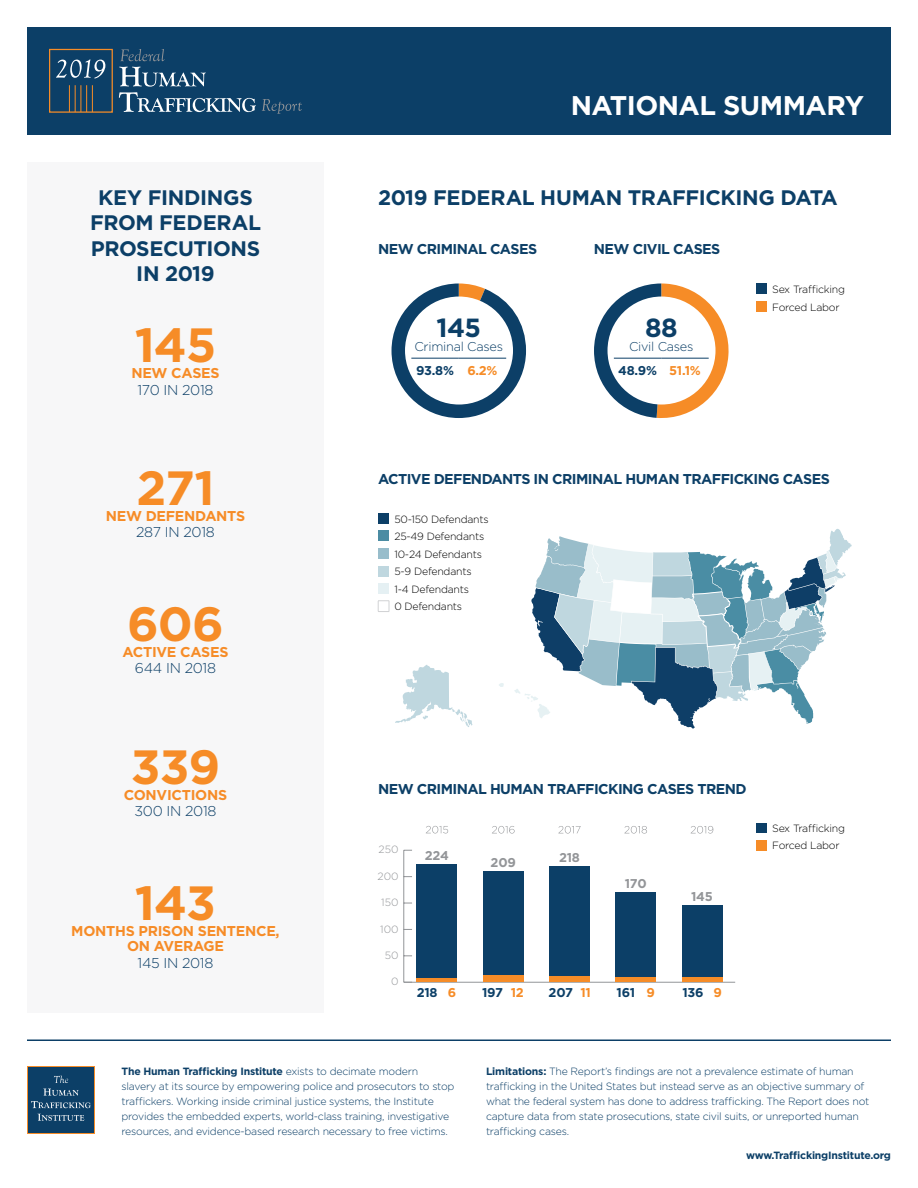
<style>
.page{position:relative;width:918px;height:1188px;background:#fff}
.page>*{position:absolute;margin:0;border:0;box-sizing:border-box;transform-origin:0 0}
.National_Key_Data{font:700 48px "Gotham";letter-spacing:-.02em;color:#f68c27}
.H_-_Gotham_Bold_-_18{font:700 27px "Gotham";letter-spacing:-.02em;color:#fff}
.Pie_Graph_-_Gotham_B{font:700 26.25px "Gotham";color:#0c3f67}
.B_Header_-_Gotham_Bo{font:700 21px/25.2px "Gotham";letter-spacing:-.02em;color:#0c3f67}
.B_Header_-_Gotham_Bo-2{font:700 14.25px "Gotham";letter-spacing:-.04em;color:#0c3f67}
.National_Key_Data-2{font:700 14.25px "Gotham";letter-spacing:-.02em;color:#f68c27}
.National_Key_Data-3{font:300 14.25px "Gotham";letter-spacing:-.02em;color:#0c3f67}
.Pie_Graph_-_Gotham_B-2{font:300 12.75px "Gotham";letter-spacing:-.02em;color:#0c3f67}
.Stacked_Bar_Graph{font:700 12.75px "Gotham";letter-spacing:-.02em;color:#0c3f67}
.Stacked_Bar_Graph-2{font:700 12.75px "Gotham";letter-spacing:-.02em;color:#939598}
.Pie_Graph_-_Gotham_B-3{font:700 12.75px "Gotham";color:#0c3f67}
.Pie_Graph_-_Gotham_B-4{font:700 12.75px "Gotham";color:#f68c27}
.Stacked_Bar_Graph-3{font:700 12.75px "Gotham";color:#f68c27}
.B_Footnote_-_Gotham{font:300 10.5px/15px "Gotham";letter-spacing:-.02em;color:#0c3f67}
.Graph_Legend_-_Gotha{font:300 10.5px "Gotham";letter-spacing:-.02em;color:#000001}
.Graph_Legend_-_Gotha-2{font:700 10.5px "Gotham";letter-spacing:-.02em;color:#0c3f67}
.t1{font:300 10.5px "Gotham";color:#939598}
.s1{font-weight:700}
</style>
<div class="page">
<svg style="left:594px;top:283px;width:135px;height:135px"></svg>
<div style="left:608px;top:297px;width:108px;height:108px;background:#fff;border-radius:50%"></div>
<svg style="left:392px;top:283px;width:134px;height:135px"></svg>
<div style="left:405px;top:297px;width:108px;height:108px;background:#fff;border-radius:50%"></div>
<div style="left:27px;top:162px;width:297px;height:850px;background:#f7f7f8"></div>
<div style="left:27px;top:27px;width:864px;height:108px;background:#0c3f67"></div>
<div style="left:49px;top:49px;width:64px;height:64px;background:#0c3f67;border:1px solid #f68c27"></div>
<svg style="left:69px;top:85px;width:24px;height:27px"></svg>
<svg style="left:120px;top:49px;width:45px;height:12px"></svg>
<svg style="left:119px;top:67px;width:137px;height:45px"></svg>
<svg style="left:262px;top:99px;width:40px;height:15px"></svg>
<svg style="left:56px;top:59px;width:49px;height:19px"></svg>
<div style="left:756px;top:824px;width:11px;height:9px;background:#0c3f67"></div>
<div style="left:756px;top:840px;width:11px;height:10px;background:#f68c27"></div>
<div style="left:756px;top:284px;width:11px;height:10px;background:#0c3f67"></div>
<div style="left:756px;top:301px;width:11px;height:11px;background:#f68c27"></div>
<hr style="left:411px;top:358px;width:48px;height:1px;background:#0c3f67">
<hr style="left:459px;top:358px;width:47px;height:1px;background:#0c3f67">
<hr style="left:614px;top:358px;width:47px;height:1px;background:#0c3f67">
<hr style="left:661px;top:358px;width:48px;height:1px;background:#0c3f67">
<svg style="left:499px;top:683px;width:5px;height:4px"></svg>
<svg style="left:395px;top:665px;width:78px;height:62px"></svg>
<svg style="left:514px;top:529px;width:338px;height:200px"></svg>
<hr style="left:27px;top:1040px;width:864px;height:1px;background:#0c3f67">
<div style="left:27px;top:1066px;width:68px;height:68px;background:#f68c27"></div>
<div style="left:28px;top:1067px;width:66px;height:66px;background:#0c3f67"></div>
<svg style="left:38px;top:1114px;width:46px;height:7px"></svg>
<svg style="left:31px;top:1076px;width:60px;height:32px"></svg>
<div style="left:378px;top:513px;width:11px;height:11px;background:#0c3f67"></div>
<div style="left:378px;top:531px;width:11px;height:10px;background:#4b8ca3"></div>
<div style="left:378px;top:548px;width:11px;height:11px;background:#98bdcb"></div>
<div style="left:378px;top:566px;width:11px;height:10px;background:#bfd7df"></div>
<div style="left:378px;top:583px;width:11px;height:11px;background:#e5f0f3"></div>
<svg style="left:378px;top:600px;width:12px;height:12px"></svg>
<svg style="left:426px;top:826px;width:22px;height:7px"></svg>
<svg style="left:492px;top:826px;width:23px;height:8px"></svg>
<svg style="left:558px;top:826px;width:23px;height:8px"></svg>
<svg style="left:624px;top:826px;width:23px;height:8px"></svg>
<svg style="left:691px;top:826px;width:22px;height:8px"></svg>
<hr style="left:404px;top:982px;width:331px;height:1px;background:#939598">
<hr style="left:403px;top:850px;width:1px;height:132px;background:#939598">
<div style="left:417px;top:864px;width:40px;height:115px;background:#0c3f67"></div>
<div style="left:483px;top:872px;width:40px;height:104px;background:#0c3f67"></div>
<div style="left:549px;top:867px;width:41px;height:109px;background:#0c3f67"></div>
<div style="left:616px;top:892px;width:40px;height:85px;background:#0c3f67"></div>
<div style="left:682px;top:905px;width:40px;height:72px;background:#0c3f67"></div>
<hr style="left:417px;top:979px;width:40px;height:3px;background:#f68c27">
<div style="left:483px;top:976px;width:40px;height:6px;background:#f68c27"></div>
<div style="left:549px;top:976px;width:41px;height:6px;background:#f68c27"></div>
<div style="left:616px;top:977px;width:40px;height:5px;background:#f68c27"></div>
<div style="left:682px;top:977px;width:40px;height:5px;background:#f68c27"></div>
<p class="H_-_Gotham_Bold_-_18" style="left:571px;top:88px;width:295px">NATIONAL SUMMARY</p>
<p class="B_Header_-_Gotham_Bo" style="left:98px;top:185px;width:156px">KEY FINDINGS</p>
<p class="B_Header_-_Gotham_Bo" style="left:378px;top:185px;width:461px">2019 FEDERAL HUMAN TRAFFICKING DATA</p>
<p class="B_Header_-_Gotham_Bo" style="left:90px;top:210px;width:172px">FROM FEDERAL<br>PROSECUTIONS</p>
<p class="B_Header_-_Gotham_Bo" style="left:136px;top:261px;width:80px">IN 2019</p>
<p class="B_Header_-_Gotham_Bo-2" style="left:378px;top:240px;width:161px">NEW CRIMINAL CASES</p>
<p class="B_Header_-_Gotham_Bo-2" style="left:594px;top:240px;width:128px">NEW CIVIL CASES</p>
<p class="National_Key_Data" style="left:135px;top:314px;width:83px">145</p>
<p class="National_Key_Data-2" style="left:131px;top:364px;width:90px">NEW CASES</p>
<p class="National_Key_Data-3" style="left:137px;top:381px;width:78px">170 IN 2018</p>
<p class="National_Key_Data" style="left:136px;top:456px;width:80px">271</p>
<p class="National_Key_Data-2" style="left:106px;top:506px;width:141px">NEW DEFENDANTS</p>
<p class="National_Key_Data-3" style="left:136px;top:523px;width:80px">287 IN 2018</p>
<p class="National_Key_Data" style="left:127px;top:592px;width:98px">606</p>
<p class="National_Key_Data-3" style="left:135px;top:659px;width:83px">644 IN 2018</p>
<p class="National_Key_Data-2" style="left:123px;top:642px;width:107px">ACTIVE CASES</p>
<p class="National_Key_Data" style="left:131px;top:735px;width:91px">339</p>
<p class="National_Key_Data-3" style="left:135px;top:802px;width:83px">300 IN 2018</p>
<p class="National_Key_Data-2" style="left:124px;top:785px;width:105px">CONVICTIONS</p>
<p class="National_Key_Data" style="left:135px;top:871px;width:83px">143</p>
<p class="National_Key_Data-2" style="left:71px;top:921px;width:210px">MONTHS PRISON SENTENCE,</p>
<p class="National_Key_Data-2" style="left:127px;top:937px;width:98px">ON AVERAGE</p>
<p class="National_Key_Data-3" style="left:138px;top:954px;width:77px">145 IN 2018</p>
<p class="Pie_Graph_-_Gotham_B" style="left:436px;top:310px;width:46px">145</p>
<p class="Pie_Graph_-_Gotham_B-2" style="left:414px;top:339px;width:90px">Criminal Cases</p>
<p class="Pie_Graph_-_Gotham_B-3" style="left:416px;top:362px;width:39px">93.8%</p>
<p class="Pie_Graph_-_Gotham_B-4" style="left:467px;top:362px;width:32px">6.2%</p>
<p class="Pie_Graph_-_Gotham_B" style="left:645px;top:310px;width:34px">88</p>
<p class="Pie_Graph_-_Gotham_B-2" style="left:629px;top:339px;width:66px">Civil Cases</p>
<p class="Pie_Graph_-_Gotham_B-3" style="left:618px;top:362px;width:40px">48.9%</p>
<p class="Pie_Graph_-_Gotham_B-4" style="left:669px;top:362px;width:33px">51.1%</p>
<p class="Graph_Legend_-_Gotha" style="left:772px;top:283px;width:74px">Sex Trafficking</p>
<p class="Graph_Legend_-_Gotha" style="left:772px;top:300px;width:69px">Forced Labor</p>
<p class="B_Header_-_Gotham_Bo-2" style="left:378px;top:469px;width:453px">ACTIVE DEFENDANTS IN CRIMINAL HUMAN TRAFFICKING CASES</p>
<p class="Graph_Legend_-_Gotha" style="left:394px;top:512px;width:96px">50-150 Defendants</p>
<p class="Graph_Legend_-_Gotha" style="left:394px;top:530px;width:91px">25-49 Defendants</p>
<p class="Graph_Legend_-_Gotha" style="left:394px;top:547px;width:89px">10-24 Defendants</p>
<p class="Graph_Legend_-_Gotha" style="left:394px;top:565px;width:79px">5-9 Defendants</p>
<p class="Graph_Legend_-_Gotha" style="left:394px;top:582px;width:76px">1-4 Defendants</p>
<p class="Graph_Legend_-_Gotha" style="left:394px;top:600px;width:69px">0 Defendants</p>
<p class="B_Header_-_Gotham_Bo-2" style="left:378px;top:780px;width:370px">NEW CRIMINAL HUMAN TRAFFICKING CASES TREND</p>
<p class="t1" style="left:379px;top:843px;width:22px">250</p>
<p class="t1" style="left:377px;top:869px;width:23px">200</p>
<p class="t1" style="left:381px;top:896px;width:19px">150</p>
<p class="t1" style="left:380px;top:922px;width:20px">100</p>
<p class="t1" style="left:385px;top:949px;width:15px">50</p>
<p class="t1" style="left:391px;top:975px;width:9px">0</p>
<p class="Stacked_Bar_Graph-2" style="left:425px;top:847px;width:25px">224</p>
<p class="Stacked_Bar_Graph-2" style="left:491px;top:854px;width:27px">209</p>
<p class="Stacked_Bar_Graph-2" style="left:559px;top:849px;width:22px">218</p>
<p class="Stacked_Bar_Graph-2" style="left:625px;top:875px;width:23px">170</p>
<p class="Stacked_Bar_Graph-2" style="left:691px;top:888px;width:23px">145</p>
<p class="Stacked_Bar_Graph" style="left:417px;top:984px;width:22px">218</p>
<p class="Stacked_Bar_Graph-3" style="left:448px;top:984px;width:10px">6</p>
<p class="Stacked_Bar_Graph" style="left:482px;top:984px;width:23px">197</p>
<p class="Stacked_Bar_Graph-3" style="left:511px;top:984px;width:15px">12</p>
<p class="Stacked_Bar_Graph" style="left:549px;top:984px;width:26px">207</p>
<p class="Stacked_Bar_Graph-3" style="left:580px;top:984px;width:12px">11</p>
<p class="Stacked_Bar_Graph" style="left:617px;top:984px;width:20px">161</p>
<p class="Stacked_Bar_Graph-3" style="left:647px;top:984px;width:10px">9</p>
<p class="Stacked_Bar_Graph" style="left:682px;top:984px;width:23px">136</p>
<p class="Stacked_Bar_Graph-3" style="left:714px;top:984px;width:10px">9</p>
<p class="Graph_Legend_-_Gotha" style="left:772px;top:822px;width:74px">Sex Trafficking</p>
<p class="Graph_Legend_-_Gotha" style="left:772px;top:839px;width:69px">Forced Labor</p>
<p class="B_Footnote_-_Gotham" style="left:122px;top:1063px;width:335px"><span class="s1">The Human Trafficking Institute</span> exists to decimate modern slavery at its source by empowering police and prosecutors to stop traffickers. Working inside criminal justice systems, the Institute provides the embedded experts, world-class training, investigative resources, and evidence-based research necessary to free victims.</p>
<p class="B_Footnote_-_Gotham" style="left:486px;top:1063px;width:385px"><span class="s1">Limitations:</span> The Report’s findings are not a prevalence estimate of human trafficking in the United States but instead serve as an objective summary of what the federal system has done to address trafficking. The Report does not capture data from state prosecutions, state civil suits, or unreported human trafficking cases.</p>
<p class="Graph_Legend_-_Gotha-2" style="left:746px;top:1149px;width:146px">www.TraffickingInstitute.org</p>
</div>
